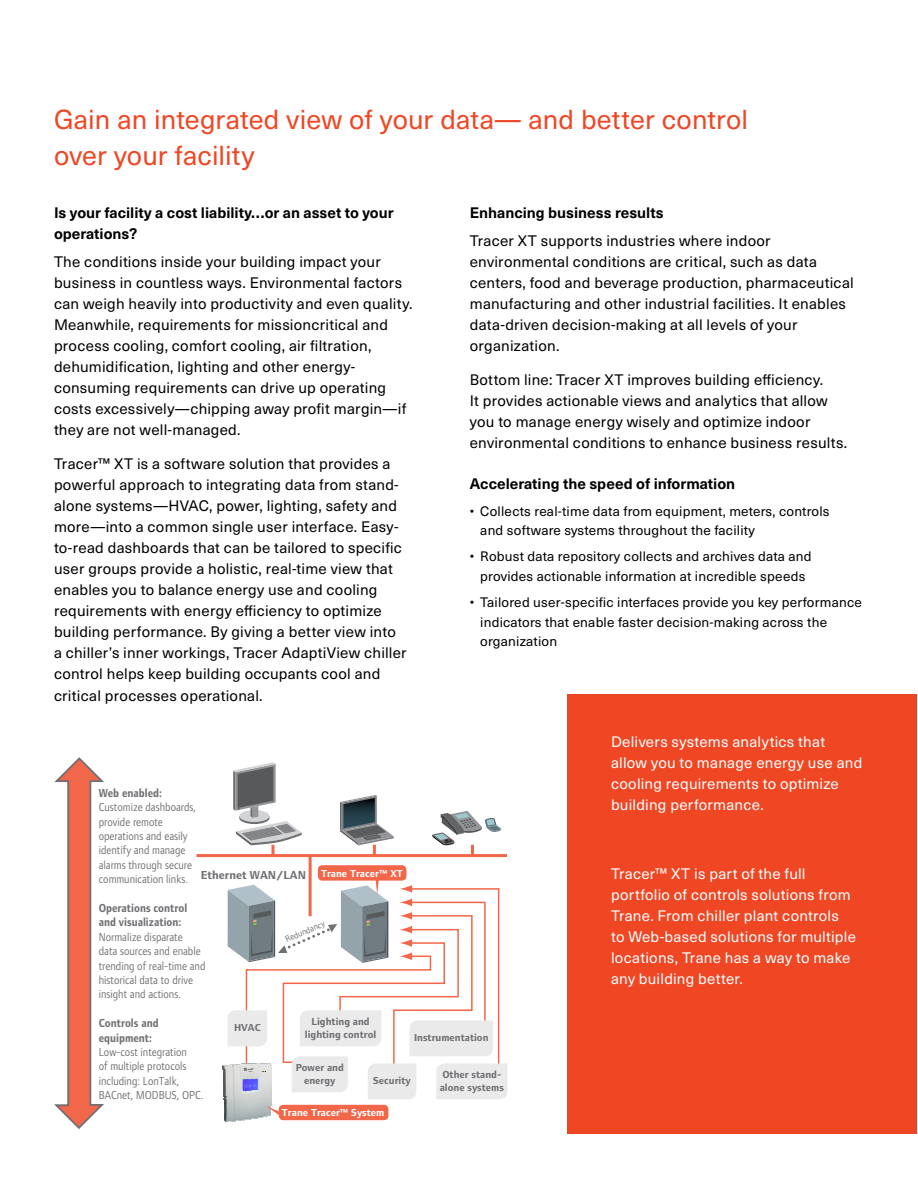
<style>
.page{position:relative;width:918px;height:1188px;background:#fff}
.page>*{position:absolute;margin:0;border:0;box-sizing:border-box;transform-origin:0 0}
.t1{font:27px/36px "Neue Haas Unica W1 G";letter-spacing:.005em;color:#ef4623}
.t2{font:15px/21px "Neue Haas Unica W1 G";letter-spacing:.015em;color:#000}
.t3{font:15px/21px "Neue Haas Unica W1 G";letter-spacing:.015em;color:#fff}
.t4{font:700 15px/21px "Neue Haas Unica W1 G";color:#000}
.t5{font:13.5px/19.5px "Neue Haas Unica W1 G";letter-spacing:.015em;color:#000}
.t6{font:12px/14.4px "Foundry Form Sans";color:#717074;scale:.9 1}
.t7{font:700 12px/14.4px "Foundry Form Sans";color:#717074;scale:.9 1}
.t8{font:700 12px "Foundry Form Sans";color:#717074}
.t9{font:700 10.5px/12.6px "Foundry Form Sans";color:#717074;text-align:center}
.t10{font:700 10.5px "Foundry Form Sans";color:#fff}
.t11{font:9px "Foundry Form Sans";color:#717074;scale:.96 1}
</style>
<div class="page">
<img style="left:224px;top:1099px;width:47px;height:17px">
<img style="left:224px;top:1116px;width:43px;height:1px">
<img style="left:224px;top:1117px;width:37px;height:1px">
<img style="left:224px;top:1118px;width:31px;height:1px">
<svg style="left:224px;top:1119px;width:27px;height:3px"></svg>
<svg style="left:54px;top:757px;width:50px;height:372px"></svg>
<hr style="left:197px;top:854px;width:310px;height:3px;background:#f26649">
<svg style="left:233px;top:762px;width:69px;height:93px"></svg>
<svg style="left:340px;top:795px;width:54px;height:60px"></svg>
<hr style="left:309px;top:856px;width:3px;height:60px;background:#f26649">
<svg style="left:432px;top:811px;width:69px;height:44px"></svg>
<div style="left:318px;top:865px;width:88px;height:16px;background:#f26649;border-radius:4px"></div>
<div style="left:279px;top:1105px;width:109px;height:15px;background:#f26649;border-radius:4px"></div>
<svg style="left:266px;top:1106px;width:14px;height:10px"></svg>
<svg style="left:223px;top:877px;width:284px;height:222px"></svg>
<div style="left:568px;top:694px;width:349px;height:440px;background:#ef4623"></div>
<h1 class="t1" style="left:54px;top:100px;width:696px">Gain an integrated view of your data— and better control over your facility</h1>
<p class="t4" style="left:470px;top:201px;width:195px">Enhancing business results</p>
<p class="t2" style="left:470px;top:229px;width:386px">Tracer XT supports industries where indoor environmental conditions are critical, such as data centers, food and beverage production, pharmaceutical manufacturing and other industrial facilities. It enables data-driven decision-making at all levels of your organization.</p>
<p class="t2" style="left:470px;top:369px;width:379px">Bottom line: Tracer XT improves building efficiency.<br>It provides actionable views and analytics that allow you to manage energy wisely and optimize indoor environmental conditions to enhance business results.</p>
<p class="t4" style="left:470px;top:473px;width:267px">Accelerating the speed of information</p>
<p class="t5" style="left:480px;top:500px;width:351px;text-indent:-11px">• Collects real-time data from equipment, meters, controls and software systems throughout the facility</p>
<p class="t5" style="left:470px;top:546px;width:343px;text-align:center">• Robust data repository collects and archives data and provides actionable information at incredible speeds</p>
<p class="t5" style="left:480px;top:592px;width:383px;text-indent:-11px">• Tailored user-specific interfaces provide you key performance indicators that enable faster decision-making across the organization</p>
<p class="t4" style="left:54px;top:201px;width:341px">Is your facility a cost liability…or an asset to your operations?</p>
<p class="t2" style="left:54px;top:250px;width:360px">The conditions inside your building impact your business in countless ways. Environmental factors can weigh heavily into productivity and even quality.<br>Meanwhile, requirements for missioncritical and process cooling, comfort cooling, air filtration, dehumidification, lighting and other energy&shy;consuming requirements can drive up operating costs excessively—chipping away profit margin—if they are not well-managed.</p>
<p class="t2" style="left:54px;top:453px;width:354px">Tracer™ XT is a software solution that provides a powerful approach to integrating data from stand&shy;alone systems—HVAC, power, lighting, safety and more—into a common single user interface. Easy&shy;to-read dashboards that can be tailored to specific user groups provide a holistic, real-time view that enables you to balance energy use and cooling requirements with energy efficiency to optimize building performance. By giving a better view into a chiller’s inner workings, Tracer AdaptiView chiller control helps keep building occupants cool and critical processes operational.</p>
<p class="t7" style="left:99px;top:786px;width:72px">Web enabled:</p>
<p class="t6" style="left:99px;top:800px;width:110px">Customize dashboards, provide remote operations and easily identify and manage alarms through secure communication links.</p>
<p class="t7" style="left:99px;top:901px;width:100px">Operations control and visualization:</p>
<p class="t6" style="left:99px;top:930px;width:120px">Normalize disparate<br>data sources and enable trending of real-time and historical data to drive insight and actions.</p>
<p class="t7" style="left:99px;top:1016px;width:68px">Controls and equipment:</p>
<p class="t6" style="left:99px;top:1045px;width:118px">Low-cost integration<br>of multiple protocols including: LonTalk,<br>BACnet, MODBUS, OPC.</p>
<p class="t8" style="left:201px;top:868px;width:203px">Ethernet WAN/LAN <sup>Trane</sup> <sup>Tracer™</sup> <sup>XT</sup></p>
<p class="t11" style="left:284px;top:935px;width:45px;rotate:-23deg">Redundancy</p>
<p class="t9" style="left:305px;top:1015px;width:73px">Lighting and lighting control</p>
<p class="t9" style="left:373px;top:1075px;width:39px">Security</p>
<p class="t9" style="left:234px;top:1022px;width:28px">HVAC</p>
<p class="t9" style="left:414px;top:1032px;width:76px">Instrumentation</p>
<p class="t9" style="left:440px;top:1068px;width:66px;text-align:left">Other stand&shy;alone systems</p>
<p class="t9" style="left:296px;top:1061px;width:50px">Power and energy</p>
<p class="t10" style="left:282px;top:1107px;width:104px">Trane Tracer™ System</p>
<p class="t3" style="left:611px;top:730px;width:253px">Delivers systems analytics that allow you to manage energy use and cooling requirements to optimize building performance.</p>
<p class="t3" style="left:611px;top:862px;width:246px">Tracer™ XT is part of the full portfolio of controls solutions from<br>Trane. From chiller plant controls to Web-based solutions for multiple locations, Trane has a way to make any building better.</p>
</div>
